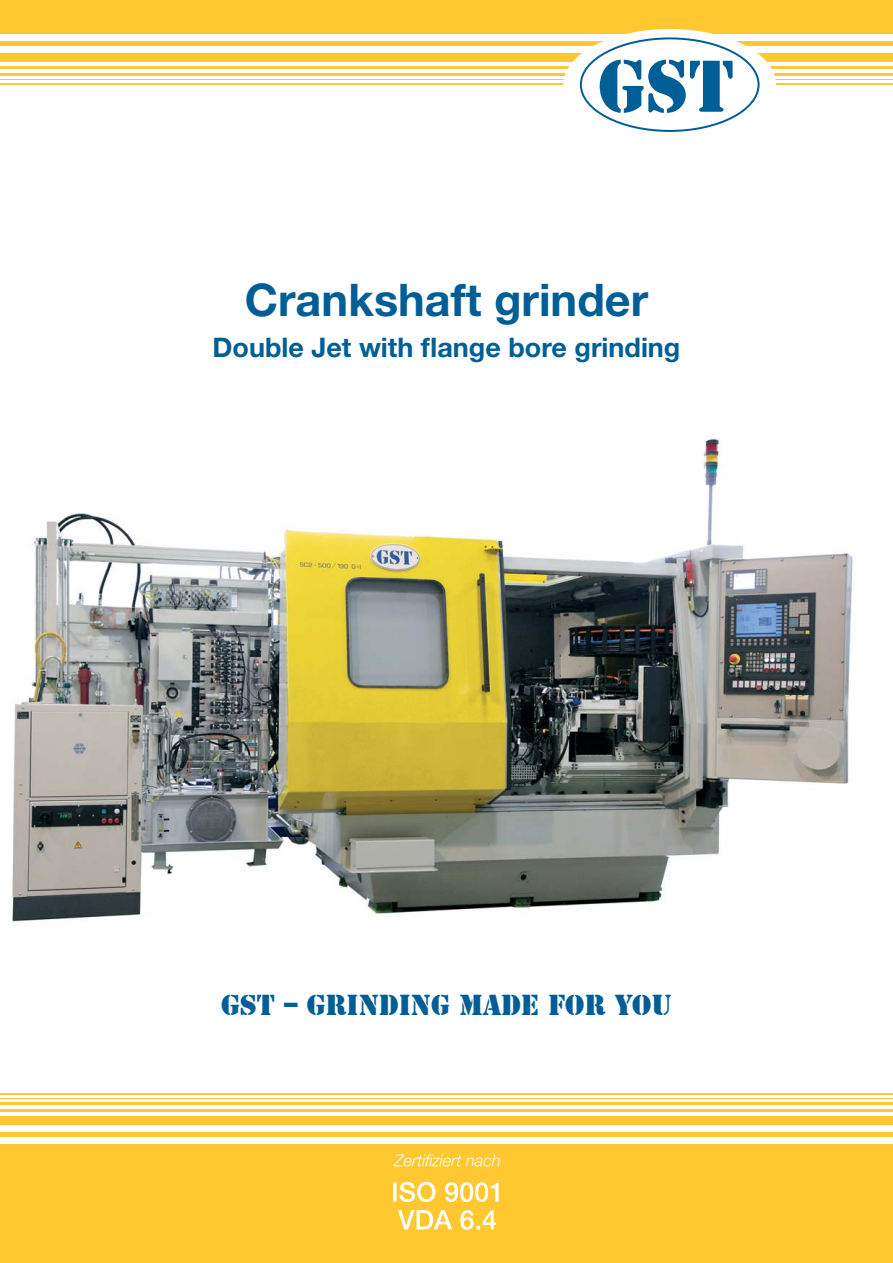
<style>
.page{position:relative;width:893px;height:1263px;background:#fff}
.page>*{position:absolute;margin:0;border:0;box-sizing:border-box;transform-origin:0 0}
.t1{font:700 45px "Helvetica Neue";color:#005e96}
.t2{font:700 27px "Helvetica Neue";color:#005e96}
.t3{font:27px "Stamp Plain";color:#005e96}
</style>
<div class="page">
<div style="left:0;top:0;width:893px;height:85px;background:#ffc831"></div>
<hr style="left:0;top:81px;width:893px;height:2px;background:#fff">
<hr style="left:0;top:77px;width:893px;height:2px;background:#fff">
<hr style="left:0;top:69px;width:893px;height:3px;background:#fff">
<hr style="left:0;top:63px;width:893px;height:3px;background:#fff">
<div style="left:0;top:47px;width:893px;height:6px;background:#fff"></div>
<div style="left:0;top:34px;width:893px;height:6px;background:#fff"></div>
<div style="left:563px;top:29px;width:213px;height:111px;background:#fff;border-radius:50%"></div>
<div style="left:580px;top:37px;width:180px;height:95px;border:2px solid #005e96;border-radius:50%"></div>
<svg style="left:600px;top:60px;width:133px;height:53px"></svg>
<img style="left:12px;top:438px;width:841px;height:484px">
<div style="left:0;top:1093px;width:893px;height:170px;background:#ffc831"></div>
<hr style="left:0;top:1095px;width:893px;height:2px;background:#fff">
<hr style="left:0;top:1099px;width:893px;height:2px;background:#fff">
<hr style="left:0;top:1106px;width:893px;height:3px;background:#fff">
<hr style="left:0;top:1112px;width:893px;height:3px;background:#fff">
<div style="left:0;top:1125px;width:893px;height:6px;background:#fff"></div>
<div style="left:0;top:1137px;width:893px;height:7px;background:#fff"></div>
<svg style="left:398px;top:1210px;width:98px;height:20px"></svg>
<svg style="left:393px;top:1182px;width:106px;height:20px"></svg>
<svg style="left:393px;top:1154px;width:107px;height:12px"></svg>
<h1 class="t1" style="left:245px;top:284px;width:405px">Crankshaft grinder</h1>
<p class="t2" style="left:212px;top:338px;width:469px">Double Jet with flange bore grinding</p>
<p class="t3" style="left:221px;top:990px;width:452px">GST – GRINDING MADE FOR YOU</p>
</div>
